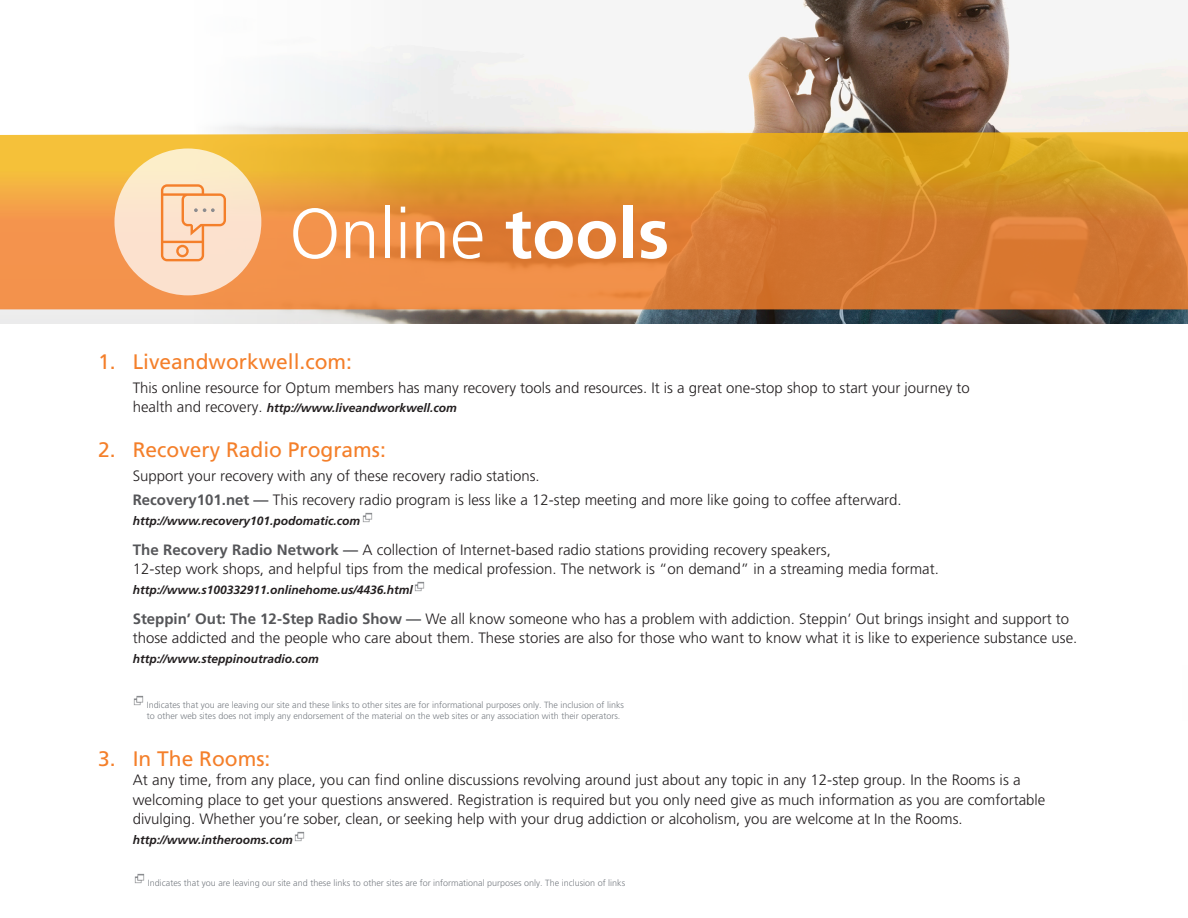
<style>
.page{position:relative;width:1188px;height:918px;background:#fff}
.page>*{position:absolute;margin:0;border:0;box-sizing:border-box;transform-origin:0 0}
.t1{font:300 70.5px "Frutiger LT Pro";color:#fff}
.t2{font:21px "Frutiger LT Pro";color:#f47f2a}
.t3{font:300 15px/19.5px "Frutiger LT Pro";color:#231f20}
.t4{font:italic 700 12px "Frutiger LT Pro";color:#231f20}
.t5{font:300 9px/11.2px "Frutiger LT Pro";color:#787d83}
.s1{font-weight:700}
.s2{font-weight:300;font-style:normal;font-size:15px}
.s3{font-weight:700;color:#555659}
</style>
<div class="page">
<img style="left:362px;top:512px;width:11px;height:11px">
<img style="left:414px;top:581px;width:11px;height:11px">
<img style="left:133px;top:695px;width:11px;height:11px">
<img style="left:294px;top:831px;width:11px;height:11px">
<img style="left:134px;top:873px;width:11px;height:11px">
<img style="left:508px;top:0;width:680px;height:108px">
<svg style="left:0;top:108px;width:1188px;height:216px"></svg>
<svg style="left:0;top:132px;width:1188px;height:177px;background:#e19135"></svg>
<div style="left:114px;top:148px;width:147px;height:147px;background:#fce2ce;border-radius:50%"></div>
<svg style="left:161px;top:184px;width:65px;height:77px"></svg>
<p class="t1" style="left:289px;top:193px;width:381px">Online <span class="s1">tools</span></p>
<p class="t2" style="left:98px;top:349px;width:255px">1. Liveandworkwell.com:</p>
<p class="t3" style="left:133px;top:378px;width:839px">This online resource for Optum members has many recovery tools and resources. It is a great one-stop shop to start your journey to</p>
<p class="t4" style="left:133px;top:401px;width:325px"><span class="s2">health and recovery.</span> http://www.liveandworkwell.com</p>
<p class="t2" style="left:98px;top:438px;width:289px">2. Recovery Radio Programs:</p>
<p class="t3" style="left:133px;top:464px;width:770px;line-height:24px">Support your recovery with any of these recovery radio stations.<br><span class="s3">Recovery101.net —</span> This recovery radio program is less like a 12-step meeting and more like going to coffee afterward.</p>
<p class="t4" style="left:133px;top:514px;width:229px">http://www.recovery101.podomatic.com</p>
<p class="t3" style="left:133px;top:540px;width:808px"><span class="s3">The Recovery Radio Network —</span> A collection of Internet-based radio stations providing recovery speakers,<br>12-step work shops, and helpful tips from the medical profession. The network is “on demand” in a streaming media format.</p>
<p class="t4" style="left:133px;top:583px;width:282px">http://www.s100332911.onlinehome.us/4436.html</p>
<p class="t3" style="left:133px;top:609px;width:946px"><span class="s3">Steppin’ Out: The 12-Step Radio Show —</span> We all know someone who has a problem with addiction. Steppin’ Out brings insight and support to those addicted and the people who care about them. These stories are also for those who want to know what it is like to experience substance use.</p>
<p class="t4" style="left:133px;top:652px;width:188px">http://www.steppinoutradio.com</p>
<p class="t5" style="left:147px;top:699px;width:479px">Indicates that you are leaving our site and these links to other sites are for informational purposes only. The inclusion of links to other web sites does not imply any endorsement of the material on the web sites or any association with their operators.</p>
<p class="t2" style="left:98px;top:746px;width:174px">3. In The Rooms:</p>
<p class="t3" style="left:133px;top:770px;width:914px">At any time, from any place, you can find online discussions revolving around just about any topic in any 12-step group. In the Rooms is a welcoming place to get your questions answered. Registration is required but you only need give as much information as you are comfortable divulging. Whether you’re sober, clean, or seeking help with your drug addiction or alcoholism, you are welcome at In the Rooms.</p>
<p class="t4" style="left:133px;top:832px;width:162px">http://www.intherooms.com</p>
<p class="t5" style="left:148px;top:877px;width:479px">Indicates that you are leaving our site and these links to other sites are for informational purposes only. The inclusion of links</p>
</div>
